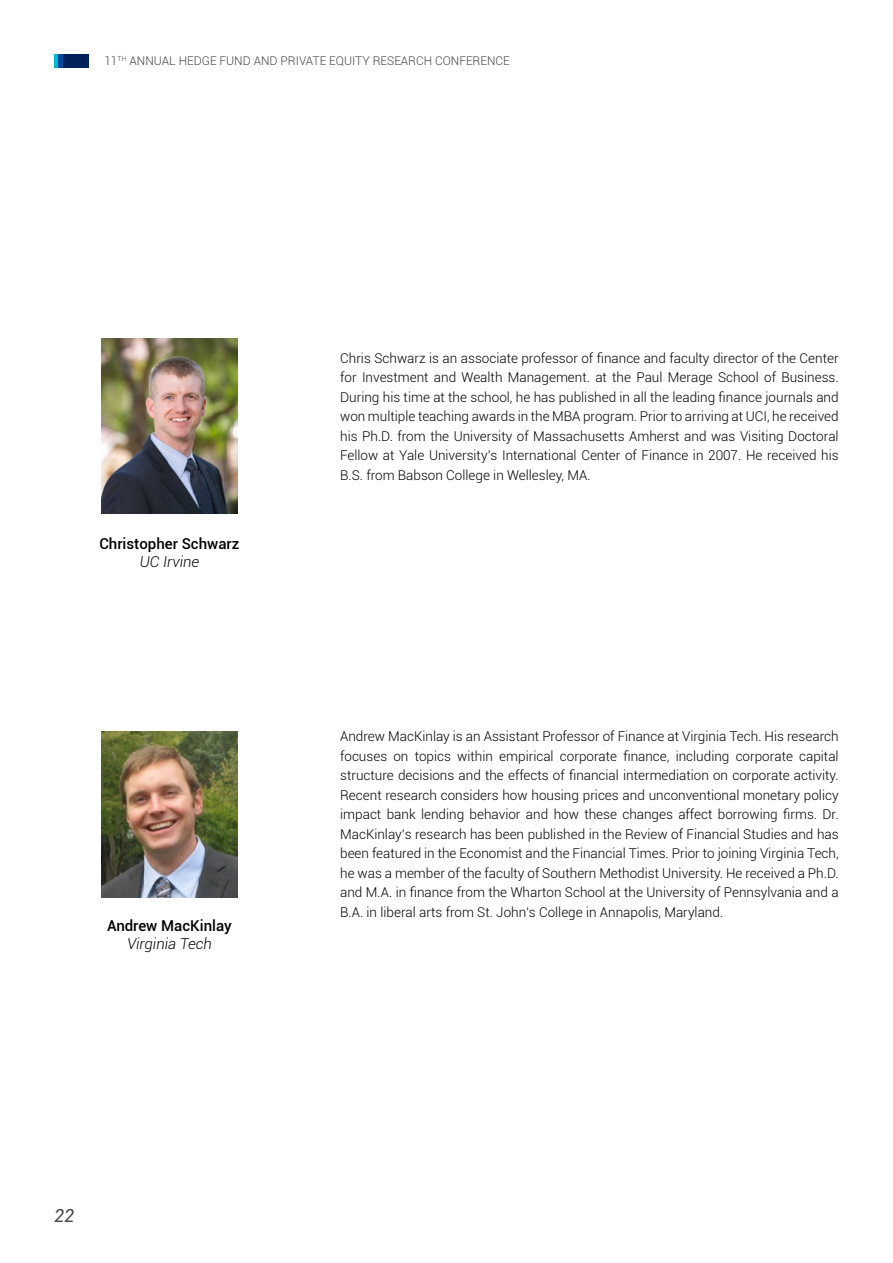
<style>
.page{position:relative;width:893px;height:1263px;background:#fff}
.page>*{position:absolute;margin:0;border:0;box-sizing:border-box;transform-origin:0 0}
.t1{font:italic 18px "Roboto";color:#464547}
.t2{font:500 15px "Roboto";color:#000}
.t3{font:italic 300 15px "Roboto";color:#000}
.t4{font:300 13.5px/19.5px "Roboto";color:#000;text-align:justify}
.t5{font:300 12px "Roboto";color:#464547}
</style>
<div class="page">
<div style="left:54px;top:54px;width:6px;height:14px;background:#00bbce"></div>
<svg style="left:58px;top:54px;width:6px;height:14px"></svg>
<div style="left:64px;top:54px;width:25px;height:14px;background:#00215b"></div>
<img style="left:101px;top:338px;width:136px;height:175px">
<img style="left:102px;top:731px;width:135px;height:166px">
<p class="t5" style="left:104px;top:53px;width:407px">11<sup>th</sup> annual hedge fund and private equity research conference</p>
<p class="t2" style="left:99px;top:533px;width:142px">Christopher Schwarz</p>
<p class="t3" style="left:140px;top:551px;width:61px">UC Irvine</p>
<p class="t2" style="left:107px;top:915px;width:126px">Andrew MacKinlay</p>
<p class="t3" style="left:127px;top:933px;width:86px">Virginia Tech</p>
<p class="t4" style="left:340px;top:348px;width:500px">Chris Schwarz is an associate professor of finance and faculty director of the Center for Investment and Wealth Management. at the Paul Merage School of Business.<br>During his time at the school, he has published in all the leading finance journals and won multiple teaching awards in the MBA program. Prior to arriving at UCI, he received his Ph.D. from the University of Massachusetts Amherst and was Visiting Doctoral Fellow at Yale University’s International Center of Finance in 2007. He received his B.S. from Babson College in Wellesley, MA.</p>
<p class="t4" style="left:340px;top:726px;width:500px">Andrew MacKinlay is an Assistant Professor of Finance at Virginia Tech. His research focuses on topics within empirical corporate finance, including corporate capital structure decisions and the effects of financial intermediation on corporate activity.<br>Recent research considers how housing prices and unconventional monetary policy impact bank lending behavior and how these changes affect borrowing firms. Dr.<br>MacKinlay’s research has been published in the Review of Financial Studies and has been featured in the Economist and the Financial Times. Prior to joining Virginia Tech, he was a member of the faculty of Southern Methodist University. He received a Ph.D. and M.A. in finance from the Wharton School at the University of Pennsylvania and a B.A. in liberal arts from St. John’s College in Annapolis, Maryland.</p>
<h1 class="t1" style="left:54px;top:1203px;width:22px">22</h1>
</div>
